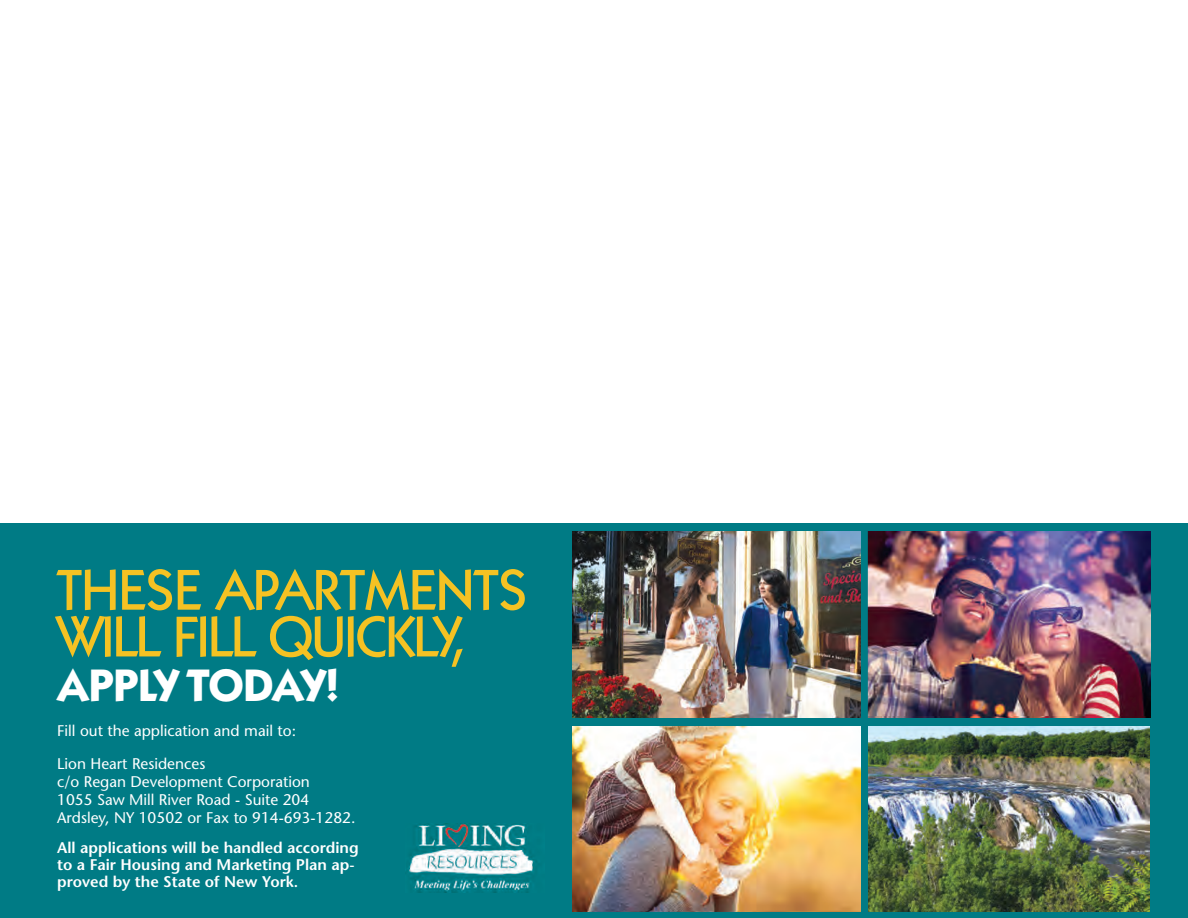
<style>
.page{position:relative;width:1188px;height:918px;background:#fff}
.page>*{position:absolute;margin:0;border:0;box-sizing:border-box;transform-origin:0 0}
.t1{font:500 57.75px/46.8px "Kabel IT Cby BT";letter-spacing:-.025em;color:#f5c223}
.t2{font:700 45.45px "Kabel IT Cby BT";color:#fff}
.t3{font:15.45px/17.9px "Stone Sans";color:#fff}
.t4{font:600 15.45px/17.4px "Stone Sans Std";color:#fff}
</style>
<div class="page">
<div style="left:0;top:524px;width:1188px;height:394px;background:#007b85"></div>
<img style="left:573px;top:532px;width:287px;height:186px">
<img style="left:868px;top:532px;width:282px;height:186px">
<img style="left:573px;top:726px;width:287px;height:186px">
<img style="left:869px;top:726px;width:281px;height:186px">
<img style="left:409px;top:823px;width:128px;height:69px">
<h1 class="t1" style="left:57px;top:565px;width:472px">THESE APARTMENTS<br>WILL FILL QUICKLY,</h1>
<h2 class="t2" style="left:57px;top:657px;width:283px">APPLY TODAY!</h2>
<p class="t3" style="left:57px;top:714px;width:240px;line-height:33px">Fill out the application and mail to:<br>Lion Heart Residences</p>
<p class="t3" style="left:57px;top:773px;width:300px">c/o Regan Development Corporation<br>1055 Saw Mill River Road - Suite 204<br>Ardsley, NY 10502 or Fax to 914-693-1282.</p>
<p class="t4" style="left:57px;top:839px;width:303px">All applications will be handled according to a Fair Housing and Marketing Plan ap&shy;proved by the State of New York.</p>
</div>
